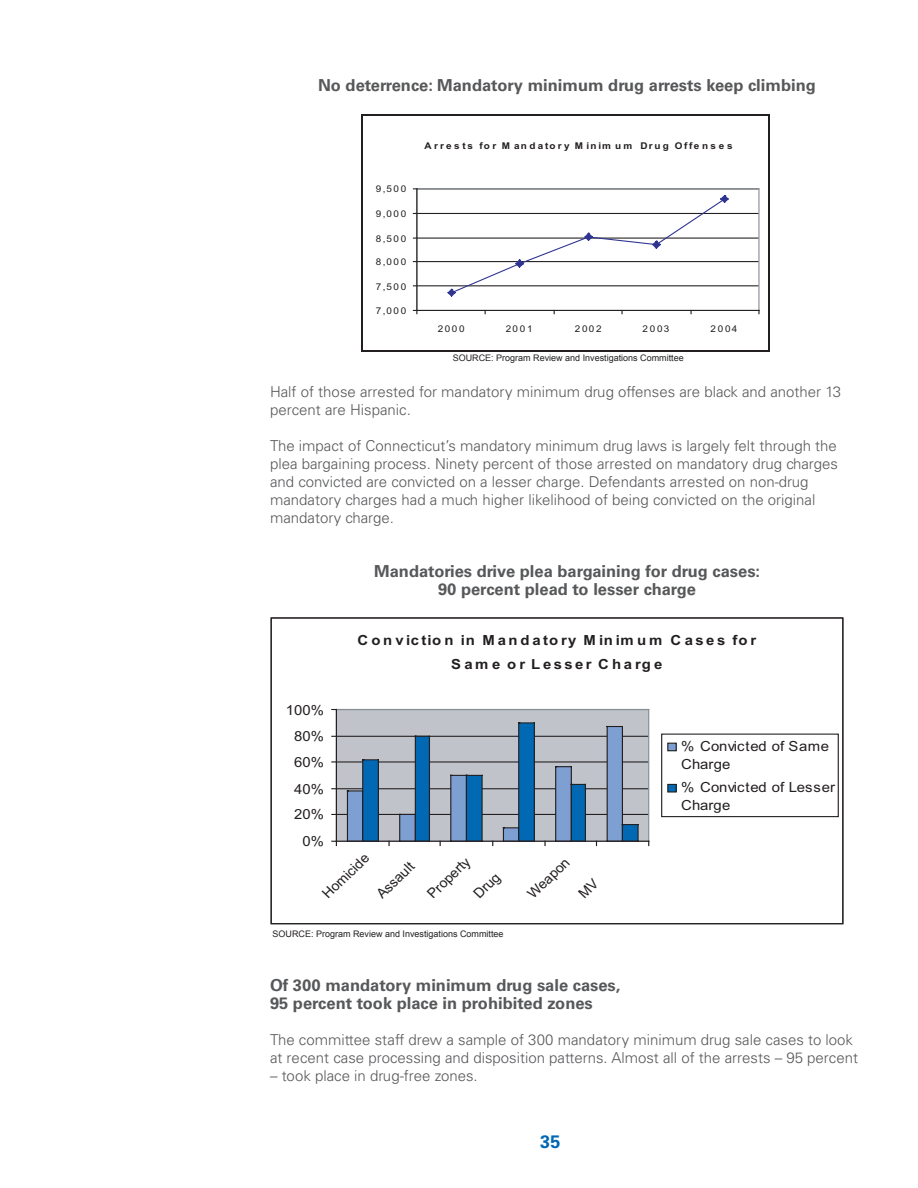
<style>
.page{position:relative;width:918px;height:1188px;background:#fff}
.page>*{position:absolute;margin:0;border:0;box-sizing:border-box;transform-origin:0 0}
.t1{font:700 18px "Univers";color:#0168b3}
.t2{font:700 16.5px/18px "Univers";color:#57585a;text-align:center}
.t3{font:300 15px/18px "Univers";color:#57585a}
.t4{font:13.95px/18.1px "Arial";letter-spacing:.005em;color:#231f20;scale:1.07 1}
.t5{font:700 13.95px/23.5px "Arial";letter-spacing:.17em;color:#231f20;text-align:center;scale:1.07 1}
.t6{font:13.95px "Arial";letter-spacing:.005em;color:#231f20}
.t7{font:9.3px "Arial";letter-spacing:.175em;color:#231f20;scale:1.07 1}
.t8{font:700 9.3px "Arial";letter-spacing:.225em;color:#231f20;scale:1.07 1}
.t9{font:9px "Arial";color:#231f20}
</style>
<div class="page">
<hr style="left:417px;top:285px;width:342px;height:1px;background:#231f20">
<hr style="left:417px;top:261px;width:342px;height:1px;background:#231f20">
<hr style="left:417px;top:238px;width:342px;height:1px;background:#231f20">
<hr style="left:417px;top:213px;width:342px;height:1px;background:#231f20">
<hr style="left:417px;top:188px;width:342px;height:1px;background:#878f96">
<hr style="left:758px;top:189px;width:2px;height:121px;background:#878f96">
<hr style="left:416px;top:189px;width:1px;height:121px;background:#231f20">
<hr style="left:417px;top:310px;width:342px;height:1px;background:#231f20">
<svg style="left:447px;top:195px;width:283px;height:102px"></svg>
<hr style="left:361px;top:114px;width:409px;height:1px;background:#231f20">
<hr style="left:768px;top:114px;width:2px;height:238px;background:#231f20">
<hr style="left:361px;top:351px;width:409px;height:1px;background:#231f20">
<hr style="left:361px;top:114px;width:1px;height:238px;background:#231f20">
<div style="left:336px;top:710px;width:313px;height:131px;background:#c0c4ca"></div>
<hr style="left:336px;top:814px;width:313px;height:1px;background:#231f20">
<hr style="left:336px;top:788px;width:313px;height:1px;background:#231f20">
<hr style="left:336px;top:761px;width:313px;height:2px;background:#231f20">
<hr style="left:336px;top:736px;width:313px;height:1px;background:#231f20">
<hr style="left:336px;top:709px;width:313px;height:1px;background:#878f96">
<hr style="left:648px;top:710px;width:1px;height:131px;background:#878f96">
<div style="left:347px;top:791px;width:16px;height:50px;background:#7d9fd1"></div>
<hr style="left:347px;top:791px;width:1px;height:50px;background:#231f20">
<svg style="left:347px;top:790px;width:15px;height:1px"></svg>
<div style="left:451px;top:775px;width:15px;height:66px;background:#7d9fd1"></div>
<hr style="left:450px;top:775px;width:1px;height:66px;background:#231f20">
<div style="left:556px;top:767px;width:15px;height:74px;background:#7d9fd1"></div>
<hr style="left:571px;top:767px;width:1px;height:74px;background:#231f20">
<hr style="left:555px;top:767px;width:1px;height:74px;background:#231f20">
<svg style="left:556px;top:766px;width:15px;height:1px"></svg>
<div style="left:607px;top:727px;width:15px;height:114px;background:#7d9fd1"></div>
<hr style="left:622px;top:727px;width:1px;height:114px;background:#231f20">
<hr style="left:607px;top:727px;width:1px;height:114px;background:#231f20">
<svg style="left:607px;top:726px;width:15px;height:1px"></svg>
<div style="left:363px;top:760px;width:15px;height:81px;background:#0168b3"></div>
<hr style="left:378px;top:760px;width:1px;height:81px;background:#231f20">
<hr style="left:362px;top:760px;width:1px;height:81px;background:#231f20">
<svg style="left:363px;top:759px;width:15px;height:1px"></svg>
<div style="left:415px;top:736px;width:14px;height:105px;background:#0168b3"></div>
<hr style="left:429px;top:736px;width:1px;height:105px;background:#231f20">
<svg style="left:399px;top:814px;width:30px;height:27px"></svg>
<hr style="left:415px;top:736px;width:1px;height:105px;background:#231f20">
<svg style="left:416px;top:736px;width:13px;height:1px"></svg>
<div style="left:466px;top:775px;width:16px;height:66px;background:#0168b3"></div>
<hr style="left:482px;top:775px;width:1px;height:66px;background:#231f20">
<hr style="left:466px;top:775px;width:1px;height:66px;background:#231f20">
<svg style="left:451px;top:775px;width:31px;height:1px"></svg>
<div style="left:519px;top:723px;width:15px;height:118px;background:#0168b3"></div>
<hr style="left:534px;top:723px;width:1px;height:118px;background:#231f20">
<svg style="left:503px;top:827px;width:31px;height:14px"></svg>
<hr style="left:518px;top:723px;width:1px;height:118px;background:#231f20">
<svg style="left:519px;top:722px;width:15px;height:1px"></svg>
<div style="left:571px;top:784px;width:14px;height:57px;background:#0168b3"></div>
<hr style="left:585px;top:784px;width:1px;height:57px;background:#231f20">
<hr style="left:571px;top:784px;width:1px;height:57px;background:#231f20">
<svg style="left:572px;top:784px;width:13px;height:1px"></svg>
<svg style="left:607px;top:824px;width:32px;height:17px"></svg>
<hr style="left:336px;top:710px;width:1px;height:131px;background:#231f20">
<hr style="left:336px;top:841px;width:313px;height:1px;background:#231f20">
<svg style="left:332px;top:841px;width:5px;height:5px"></svg>
<div style="left:661px;top:734px;width:178px;height:83px;border:1px solid #231f20"></div>
<div style="left:668px;top:743px;width:8px;height:8px;background:#7d9fd1"></div>
<div style="left:667px;top:743px;width:10px;height:8px;border:1px solid #231f20"></div>
<div style="left:668px;top:784px;width:8px;height:8px;background:#0168b3"></div>
<div style="left:667px;top:784px;width:10px;height:9px;border:1px solid #231f20"></div>
<p class="t2" style="left:318px;top:77px;width:499px">No deterrence: Mandatory minimum drug arrests keep climbing</p>
<p class="t7" style="left:376px;top:184px;width:30px">9,500</p>
<p class="t7" style="left:376px;top:209px;width:30px">9,000</p>
<p class="t7" style="left:376px;top:233px;width:30px">8,500</p>
<p class="t7" style="left:376px;top:257px;width:30px">8,000</p>
<p class="t7" style="left:376px;top:281px;width:30px">7,500</p>
<p class="t7" style="left:376px;top:306px;width:30px">7,000</p>
<p class="t8" style="left:424px;top:141px;width:290px">Arrests for M andatory M inim um Drug Offenses</p>
<p class="t7" style="left:438px;top:324px;width:27px">2000</p>
<p class="t7" style="left:506px;top:324px;width:27px">2001</p>
<p class="t7" style="left:575px;top:324px;width:27px">2002</p>
<p class="t7" style="left:643px;top:324px;width:27px">2003</p>
<p class="t7" style="left:711px;top:324px;width:27px">2004</p>
<p class="t9" style="left:453px;top:353px;width:233px">SOURCE: Program Review and Investigations Committee</p>
<p class="t3" style="left:270px;top:383px;width:573px">Half of those arrested for mandatory minimum drug offenses are black and another 13 percent are Hispanic.</p>
<p class="t3" style="left:270px;top:437px;width:570px">The impact of Connecticut’s mandatory minimum drug laws is largely felt through the plea bargaining process. Ninety percent of those arrested on mandatory drug charges and convicted are convicted on a lesser charge. Defendants arrested on non-drug mandatory charges had a much higher likelihood of being convicted on the original mandatory charge.</p>
<p class="t2" style="left:374px;top:563px;width:387px">Mandatories drive plea bargaining for drug cases:<br>90 percent plead to lesser charge</p>
<p class="t4" style="left:286px;top:701px;width:37px">100%</p>
<p class="t4" style="left:294px;top:727px;width:30px">80%</p>
<p class="t4" style="left:294px;top:753px;width:30px">60%</p>
<p class="t4" style="left:294px;top:780px;width:30px">40%</p>
<p class="t4" style="left:294px;top:805px;width:30px">20%</p>
<p class="t4" style="left:302px;top:832px;width:22px">0%</p>
<p class="t5" style="left:357px;top:628px;width:374px">Conviction in Mandatory Minimum Cases for<br>Same or Lesser Charge</p>
<p class="t4" style="left:681px;top:737px;width:140px">% Convicted of Same<br>Charge</p>
<p class="t4" style="left:681px;top:778px;width:145px">% Convicted of Lesser<br>Charge</p>
<p class="t6" style="left:319px;top:889px;width:60px;rotate:-43deg">Homicide</p>
<p class="t6" style="left:374px;top:890px;width:47px;rotate:-43deg">Assault</p>
<p class="t6" style="left:424px;top:889px;width:54px;rotate:-43deg">Property</p>
<p class="t6" style="left:471px;top:890px;width:32px;rotate:-43deg">Drug</p>
<p class="t6" style="left:525px;top:889px;width:53px;rotate:-43deg">Weapon</p>
<p class="t9" style="left:273px;top:929px;width:233px">SOURCE: Program Review and Investigations Committee</p>
<p class="t2" style="left:270px;top:977px;width:352px;text-align:left">Of 300 mandatory minimum drug sale cases,<br>95 percent took place in prohibited zones</p>
<p class="t3" style="left:270px;top:1031px;width:590px">The committee staff drew a sample of 300 mandatory minimum drug sale cases to look at recent case processing and disposition patterns. Almost all of the arrests – 95 percent</p>
<p class="t3" style="left:270px;top:1067px;width:209px">– took place in drug-free zones.</p>
<p class="t1" style="left:540px;top:1131px;width:22px">35</p>
</div>
